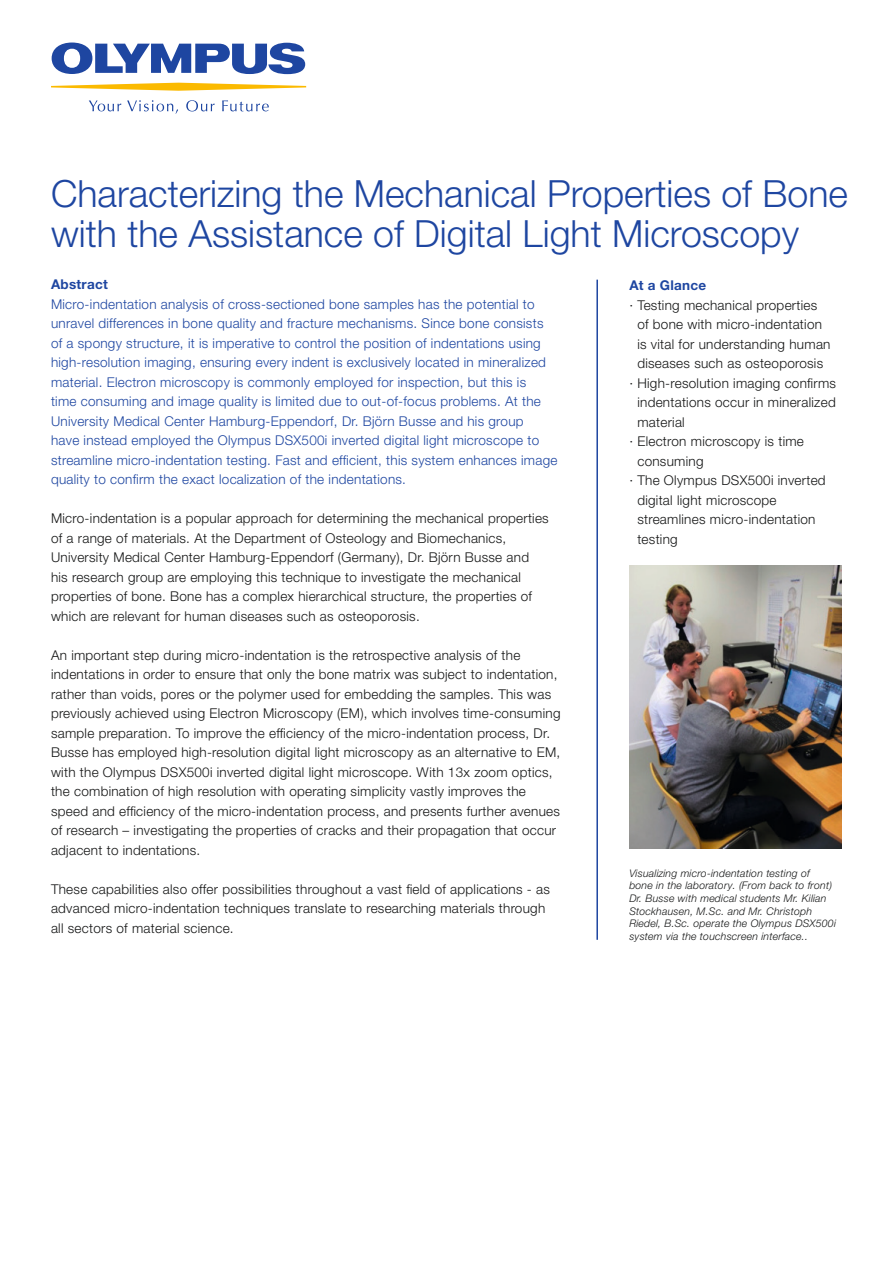
<style>
.page{position:relative;width:893px;height:1263px;background:#fff}
.page>*{position:absolute;margin:0;border:0;box-sizing:border-box;transform-origin:0 0}
.t1{font:300 37.5px/40.5px "Helvetica Neue LT Pro";color:#1e46a1}
.t2{font:300 13.5px/19.5px "Helvetica Neue LT Pro";letter-spacing:.02em;color:#151616}
.t3{font:300 13.5px/19.5px "Helvetica Neue LT Pro";letter-spacing:.02em;color:#1e46a1}
.t4{font:700 13.5px "Helvetica Neue LT Pro";letter-spacing:.02em;color:#1e46a1}
.t5{font:italic 300 10.5px/12.6px "Helvetica Neue LT Pro";letter-spacing:.02em;color:#151616}
</style>
<div class="page">
<svg style="left:52px;top:43px;width:253px;height:31px"></svg>
<svg style="left:51px;top:83px;width:255px;height:8px"></svg>
<svg style="left:89px;top:100px;width:32px;height:11px"></svg>
<svg style="left:127px;top:100px;width:51px;height:14px"></svg>
<svg style="left:186px;top:100px;width:29px;height:11px"></svg>
<svg style="left:222px;top:100px;width:47px;height:11px"></svg>
<hr style="left:596px;top:280px;width:2px;height:660px;background:#1e46a1">
<img style="left:629px;top:565px;width:213px;height:283px">
<p class="t1" style="left:51px;top:172px;width:798px">Characterizing the Mechanical Properties of Bone with the Assistance of Digital Light Microscopy</p>
<p class="t4" style="left:51px;top:276px;width:58px">Abstract</p>
<p class="t3" style="left:51px;top:294px;width:508px">Micro-indentation analysis of cross-sectioned bone samples has the potential to unravel differences in bone quality and fracture mechanisms. Since bone consists of a spongy structure, it is imperative to control the position of indentations using high-resolution imaging, ensuring every indent is exclusively located in mineralized material. Electron microscopy is commonly employed for inspection, but this is<br>time consuming and image quality is limited due to out-of-focus problems. At the University Medical Center Hamburg-Eppendorf, Dr. Björn Busse and his group<br>have instead employed the Olympus DSX500i inverted digital light microscope to streamline micro-indentation testing. Fast and efficient, this system enhances image quality to confirm the exact localization of the indentations.</p>
<p class="t2" style="left:51px;top:508px;width:499px">Micro-indentation is a popular approach for determining the mechanical properties of a range of materials. At the Department of Osteology and Biomechanics, University Medical Center Hamburg-Eppendorf (Germany), Dr. Björn Busse and his research group are employing this technique to investigate the mechanical properties of bone. Bone has a complex hierarchical structure, the properties of which are relevant for human diseases such as osteoporosis.</p>
<p class="t2" style="left:51px;top:645px;width:511px">An important step during micro-indentation is the retrospective analysis of the indentations in order to ensure that only the bone matrix was subject to indentation, rather than voids, pores or the polymer used for embedding the samples. This was previously achieved using Electron Microscopy (EM), which involves time-consuming sample preparation. To improve the efficiency of the micro-indentation process, Dr.<br>Busse has employed high-resolution digital light microscopy as an alternative to EM, with the Olympus DSX500i inverted digital light microscope. With 13x zoom optics, the combination of high resolution with operating simplicity vastly improves the speed and efficiency of the micro-indentation process, and presents further avenues of research – investigating the properties of cracks and their propagation that occur adjacent to indentations.</p>
<p class="t2" style="left:51px;top:879px;width:500px">These capabilities also offer possibilities throughout a vast field of applications - as advanced micro-indentation techniques translate to researching materials through all sectors of material science.</p>
<p class="t4" style="left:629px;top:277px;width:78px">At a Glance</p>
<p class="t2" style="left:637px;top:295px;width:195px;text-indent:-8px">· Testing mechanical properties of bone with micro-indentation is vital for understanding human diseases such as osteoporosis</p>
<p class="t2" style="left:637px;top:373px;width:200px;text-align:justify;text-indent:-8px">· High-resolution imaging confirms indentations occur in mineralized material</p>
<p class="t2" style="left:637px;top:431px;width:168px;text-indent:-8px">· Electron microscopy is time consuming</p>
<p class="t2" style="left:637px;top:470px;width:190px;text-indent:-8px">· The Olympus DSX500i inverted digital light microscope streamlines micro-indentation testing</p>
<p class="t5" style="left:629px;top:867px;width:208px">Visualizing micro-indentation testing of bone in the laboratory. (From back to front)<br>Dr. Busse with medical students Mr. Kilian Stockhausen, M.Sc. and Mr. Christoph Riedel, B.Sc. operate the Olympus DSX500i system via the touchscreen interface..</p>
</div>
